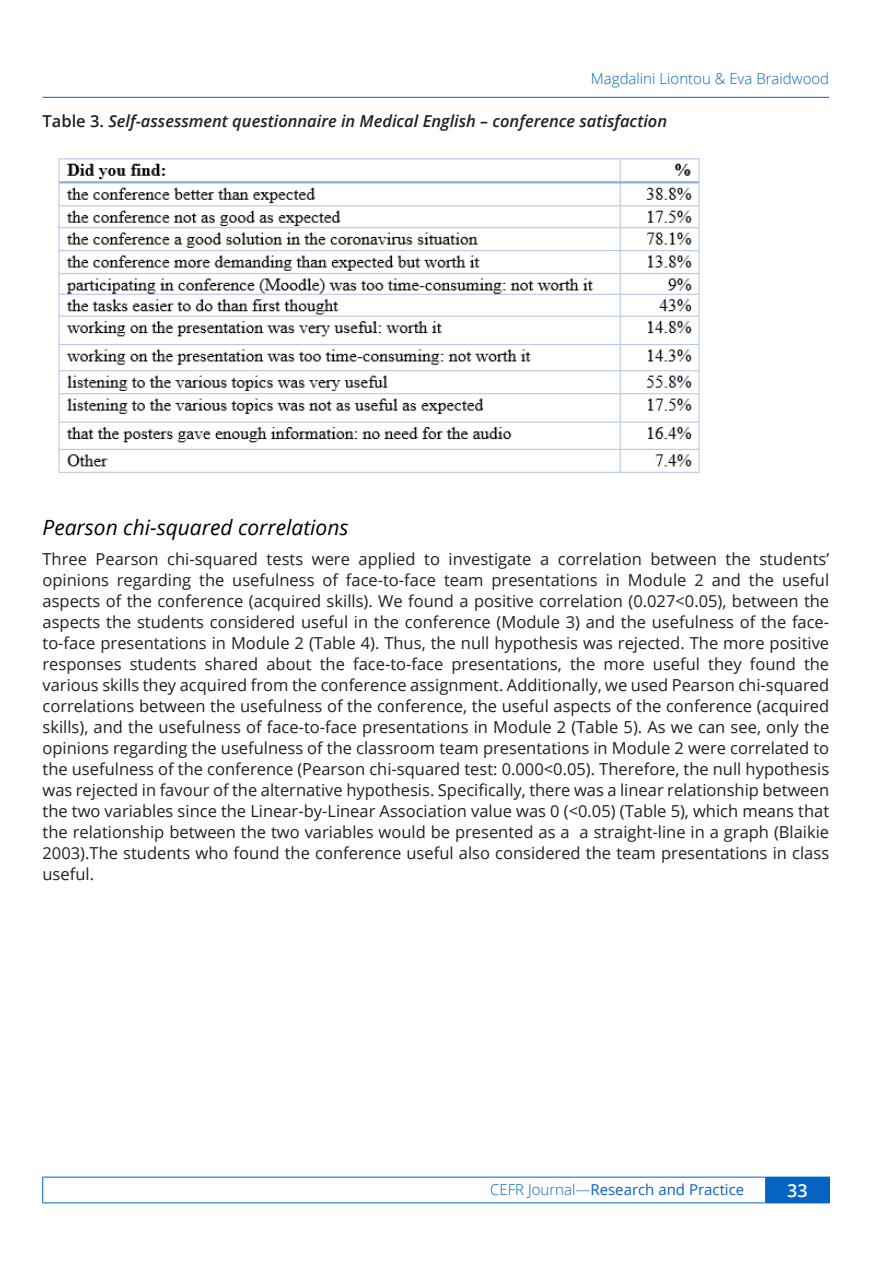
<style>
.page{position:relative;width:893px;height:1263px;background:#fff}
.page>*{position:absolute;margin:0;border:0;box-sizing:border-box;transform-origin:0 0}
.Header_3{font:italic 21px "Open Sans";color:#000}
.t1{font:600 18px "Open Sans";color:#fff}
.Text{font:16.5px/21px "Open Sans";color:#231f20;text-align:justify}
.Header_-_Table{font:italic 600 16.5px "Open Sans";color:#231f20}
.t2{font:15px "Open Sans";color:#0563c1}
.t3{font:300 15px "Open Sans";color:#0563c1}
.s1{font-style:normal}
.s2{font-weight:300}
</style>
<div class="page">
<div style="left:766px;top:1177px;width:63px;height:26px;background:#0563c1"></div>
<hr style="left:43px;top:1177px;width:723px;height:1px;background:#0563c1">
<svg style="left:42px;top:1177px;width:1px;height:26px"></svg>
<svg style="left:765px;top:1177px;width:1px;height:25px"></svg>
<svg style="left:829px;top:1177px;width:1px;height:25px"></svg>
<hr style="left:43px;top:1202px;width:723px;height:1px;background:#0563c1">
<hr style="left:766px;top:1202px;width:64px;height:1px;background:#0563c1">
<hr style="left:43px;top:97px;width:786px;height:1px;background:#0563c1">
<img style="left:58px;top:158px;width:642px;height:315px">
<p class="t3" style="left:591px;top:68px;width:240px">Magdalini Liontou &amp; Eva Braidwood</p>
<p class="Header_-_Table" style="left:43px;top:110px;width:626px"><span class="s1">Table 3.</span> Self-assessment questionnaire in Medical English – conference satisfaction</p>
<p class="Header_3" style="left:43px;top:513px;width:307px">Pearson chi-squared correlations</p>
<p class="Text" style="left:43px;top:548px;width:788px">Three Pearson chi-squared tests were applied to investigate a correlation between the students’ opinions regarding the usefulness of face-to-face team presentations in Module 2 and the useful aspects of the conference (acquired skills). We found a positive correlation (0.027&lt;0.05), between the aspects the students considered useful in the conference (Module 3) and the usefulness of the face&shy;to-face presentations in Module 2 (Table 4). Thus, the null hypothesis was rejected. The more positive responses students shared about the face-to-face presentations, the more useful they found the various skills they acquired from the conference assignment. Additionally, we used Pearson chi-squared correlations between the usefulness of the conference, the useful aspects of the conference (acquired skills), and the usefulness of face-to-face presentations in Module 2 (Table 5). As we can see, only the opinions regarding the usefulness of the classroom team presentations in Module 2 were correlated to the usefulness of the conference (Pearson chi-squared test: 0.000&lt;0.05). Therefore, the null hypothesis was rejected in favour of the alternative hypothesis. Specifically, there was a linear relationship between the two variables since the Linear-by-Linear Association value was 0 (&lt;0.05) (Table 5), which means that the relationship between the two variables would be presented as a a straight-line in a graph (Blaikie 2003).The students who found the conference useful also considered the team presentations in class useful.</p>
<p class="t2" style="left:490px;top:1179px;width:256px"><span class="s2">CEFR Journal—</span>Research and Practice</p>
<p class="t1" style="left:787px;top:1178px;width:22px">33</p>
</div>
